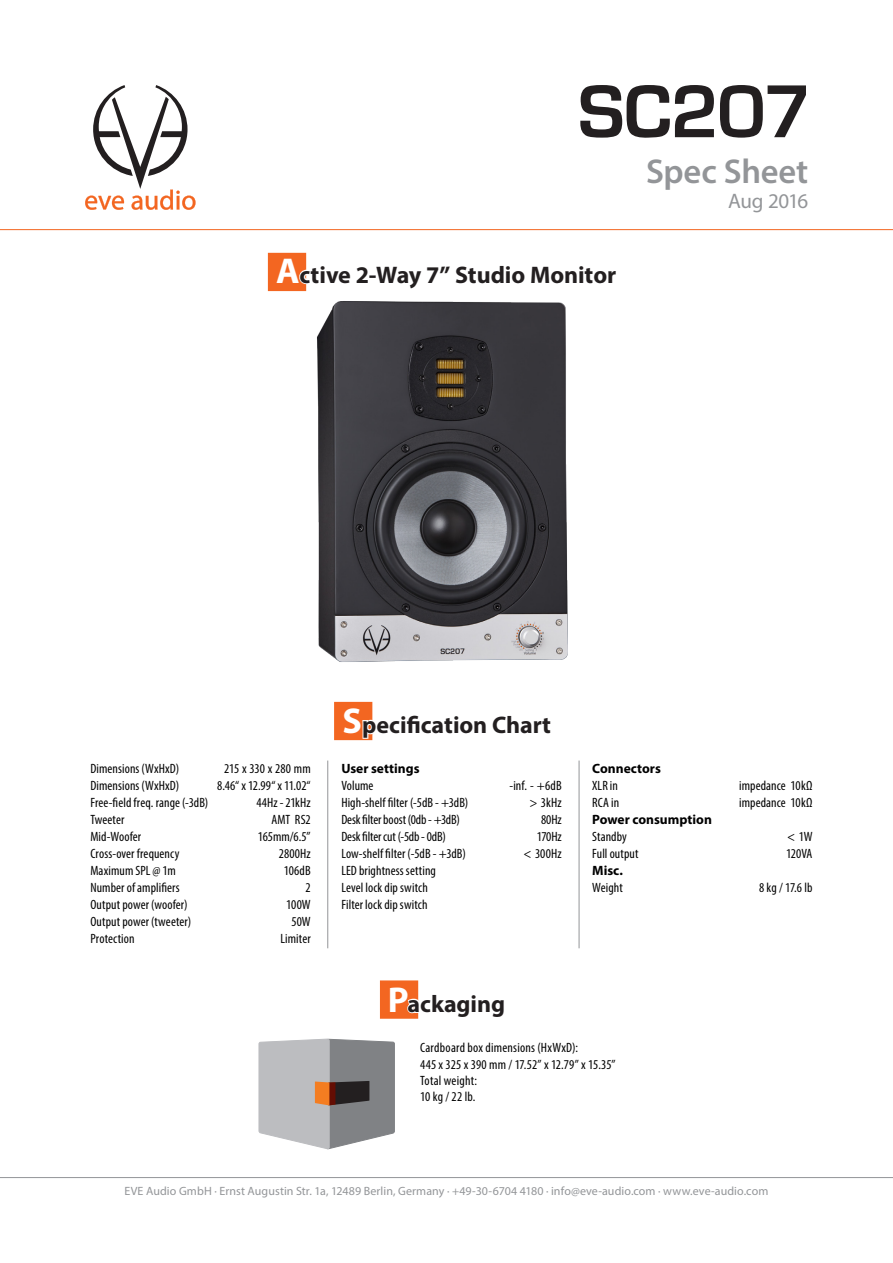
<style>
.page{position:relative;width:893px;height:1263px;background:#fff}
.page>*{position:absolute;margin:0;border:0;box-sizing:border-box;transform-origin:0 0}
.t1{font:69px "Eurostile D";letter-spacing:-.025em;color:#231f20}
.t2{font:600 34.5px "Myriad Pro";letter-spacing:-.005em;color:#939598}
.Page_Headline{font:700 24px "Myriad Pro";letter-spacing:-.005em;color:#231f20}
.t3{font:21px "Myriad Pro";letter-spacing:-.025em;color:#939598}
.Specs{font:condensed 13.5px "Myriad Pro";letter-spacing:.005em;color:#000001}
.Packaging{font:condensed 13.5px "Myriad Pro";letter-spacing:.015em;color:#000001}
.Specs_Subline{font:700 13.5px "Myriad Pro";color:#000001}
.t4{font:12px "Myriad Pro";letter-spacing:.005em;color:#939598}
.s1{font-size:36px;color:#fff}
</style>
<div class="page">
<svg style="left:85px;top:85px;width:111px;height:125px"></svg>
<hr style="left:0;top:1177px;width:893px;height:1px;background:#939598">
<hr style="left:0;top:229px;width:893px;height:1px;background:#f36621">
<div style="left:334px;top:702px;width:38px;height:38px;background:#f36621;border:2px solid #f36621"></div>
<div style="left:268px;top:253px;width:38px;height:38px;background:#f36621"></div>
<img style="left:317px;top:317px;width:251px;height:345px">
<svg style="left:341px;top:706px;width:32px;height:35px"></svg>
<hr style="left:327px;top:760px;width:1px;height:188px;background:#939598">
<hr style="left:579px;top:760px;width:1px;height:188px;background:#939598">
<svg style="left:274px;top:229px;width:344px;height:88px"></svg>
<div style="left:380px;top:980px;width:38px;height:39px;background:#f36621;border:2px solid #f36621"></div>
<svg style="left:258px;top:985px;width:161px;height:165px"></svg>
<h1 class="t1" style="left:578px;top:69px;width:235px">SC207</h1>
<h2 class="t2" style="left:646px;top:149px;width:164px">Spec Sheet</h2>
<h3 class="t3" style="left:728px;top:188px;width:82px">Aug 2016</h3>
<p class="Page_Headline" style="left:276px;top:259px;width:342px"><span class="s1">A</span>ctive 2-Way 7” Studio Monitor</p>
<p class="Page_Headline" style="left:343px;top:709px;width:210px"><span class="s1">S</span>pecification Chart</p>
<p class="Specs" style="left:90px;top:761px;width:90px">Dimensions (WxHxD)</p>
<p class="Specs" style="left:224px;top:761px;width:88px">215 x 330 x 280 mm</p>
<p class="Specs_Subline" style="left:341px;top:760px;width:80px">User settings</p>
<p class="Specs_Subline" style="left:592px;top:760px;width:70px">Connectors</p>
<p class="Specs" style="left:90px;top:778px;width:90px">Dimensions (WxHxD)</p>
<p class="Specs" style="left:217px;top:778px;width:95px">8.46“ x 12.99“ x 11.02“</p>
<p class="Specs" style="left:341px;top:778px;width:34px">Volume</p>
<p class="Specs" style="left:509px;top:778px;width:54px">-inf. - +6dB</p>
<p class="Specs" style="left:592px;top:778px;width:27px">XLR in</p>
<p class="Specs" style="left:739px;top:778px;width:75px">impedance 10kΩ</p>
<p class="Specs" style="left:90px;top:795px;width:119px">Free-field freq. range (-3dB)</p>
<p class="Specs" style="left:256px;top:795px;width:56px">44Hz - 21kHz</p>
<p class="Specs" style="left:341px;top:795px;width:128px">High-shelf filter (-5dB - +3dB)</p>
<p class="Specs" style="left:530px;top:795px;width:33px">&gt; 3kHz</p>
<p class="Specs" style="left:592px;top:795px;width:28px">RCA in</p>
<p class="Specs" style="left:739px;top:795px;width:75px">impedance 10kΩ</p>
<p class="Specs" style="left:90px;top:812px;width:35px">Tweeter</p>
<p class="Specs" style="left:271px;top:812px;width:41px">AMT RS2</p>
<p class="Specs" style="left:341px;top:812px;width:120px">Desk filter boost (0db - +3dB)</p>
<p class="Specs" style="left:541px;top:812px;width:22px">80Hz</p>
<p class="Specs_Subline" style="left:592px;top:811px;width:121px">Power consumption</p>
<p class="Specs" style="left:90px;top:829px;width:52px">Mid-Woofer</p>
<p class="Specs" style="left:258px;top:829px;width:54px">165mm/6.5”</p>
<p class="Specs" style="left:341px;top:829px;width:106px">Desk filter cut (-5db - 0dB)</p>
<p class="Specs" style="left:537px;top:829px;width:26px">170Hz</p>
<p class="Specs" style="left:592px;top:829px;width:36px">Standby</p>
<p class="Specs" style="left:787px;top:829px;width:27px">&lt; 1W</p>
<p class="Specs" style="left:90px;top:846px;width:90px">Cross-over frequency</p>
<p class="Specs" style="left:279px;top:846px;width:33px">2800Hz</p>
<p class="Specs" style="left:341px;top:846px;width:126px">Low-shelf filter (-5dB - +3dB)</p>
<p class="Specs" style="left:524px;top:846px;width:39px">&lt; 300Hz</p>
<p class="Specs" style="left:592px;top:846px;width:48px">Full output</p>
<p class="Specs" style="left:786px;top:846px;width:28px">120VA</p>
<p class="Specs" style="left:90px;top:863px;width:87px">Maximum SPL @ 1m</p>
<p class="Specs" style="left:284px;top:863px;width:28px">106dB</p>
<p class="Specs" style="left:341px;top:863px;width:96px">LED brightness setting</p>
<p class="Specs_Subline" style="left:592px;top:862px;width:32px">Misc.</p>
<p class="Specs" style="left:90px;top:880px;width:91px">Number of amplifiers</p>
<p class="Specs" style="left:306px;top:880px;width:7px">2</p>
<p class="Specs" style="left:341px;top:880px;width:88px">Level lock dip switch</p>
<p class="Specs" style="left:592px;top:880px;width:32px">Weight</p>
<p class="Specs" style="left:759px;top:880px;width:55px">8 kg / 17.6 lb</p>
<p class="Specs" style="left:90px;top:897px;width:99px">Output power (woofer)</p>
<p class="Specs" style="left:286px;top:897px;width:26px">100W</p>
<p class="Specs" style="left:341px;top:897px;width:88px">Filter lock dip switch</p>
<p class="Specs" style="left:90px;top:914px;width:102px">Output power (tweeter)</p>
<p class="Specs" style="left:291px;top:914px;width:21px">50W</p>
<p class="Specs" style="left:90px;top:931px;width:46px">Protection</p>
<p class="Specs" style="left:280px;top:931px;width:32px">Limiter</p>
<p class="Page_Headline" style="left:388px;top:988px;width:119px"><span class="s1">P</span>ackaging</p>
<p class="Packaging" style="left:420px;top:1040px;width:160px">Cardboard box dimensions (HxWxD):</p>
<p class="Packaging" style="left:420px;top:1056px;width:197px">445 x 325 x 390 mm / 17.52” x 12.79” x 15.35”</p>
<p class="Packaging" style="left:420px;top:1072px;width:58px">Total weight:</p>
<p class="Packaging" style="left:420px;top:1088px;width:57px">10 kg / 22 lb.</p>
<p class="t4" style="left:125px;top:1183px;width:645px">EVE Audio GmbH · Ernst Augustin Str. 1a, 12489 Berlin, Germany · +49-30-6704 4180 · info@eve-audio.com · www.eve-audio.com</p>
</div>
